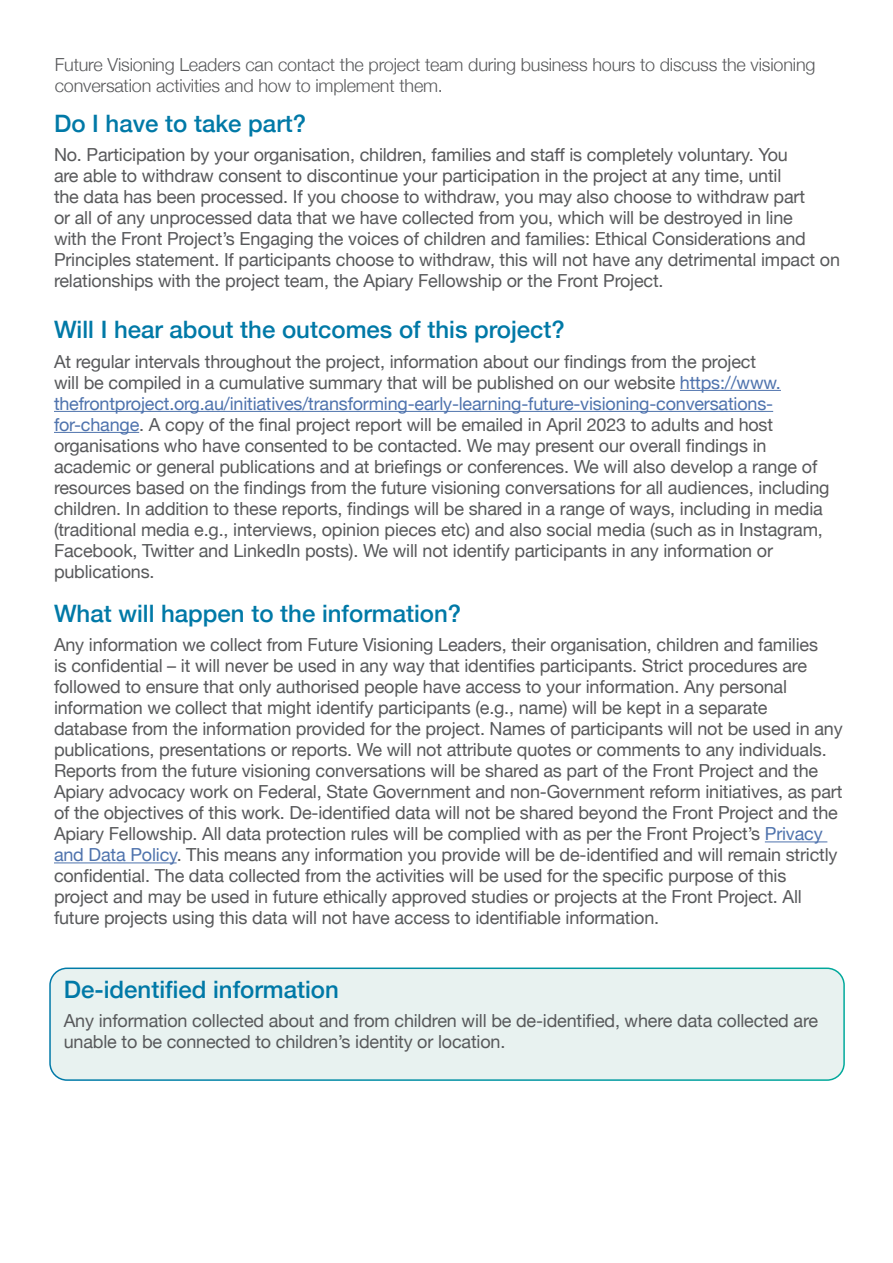
<style>
.page{position:relative;width:893px;height:1263px;background:#fff}
.page>*{position:absolute;margin:0;border:0;box-sizing:border-box;transform-origin:0 0}
.t1{font:500 24px "Helvetica Neue";color:#0079a7}
.t2{font:18px/21px "Helvetica Neue";letter-spacing:-.01em;color:#58595b}
.t3{font:300 18px/21px "Helvetica Neue";letter-spacing:-.01em;color:#58595b}
.s1{color:#4f73ad}
</style>
<div class="page">
<hr style="left:680px;top:390px;width:101px;height:1px;background:#4f73ad">
<hr style="left:54px;top:411px;width:719px;height:1px;background:#4f73ad">
<hr style="left:54px;top:432px;width:85px;height:1px;background:#4f73ad">
<hr style="left:765px;top:841px;width:62px;height:1px;background:#4f73ad">
<hr style="left:54px;top:862px;width:123px;height:1px;background:#4f73ad">
<div style="left:50px;top:968px;width:794px;height:112px;background:#e8f2f0;border-radius:17px"></div>
<div style="left:49px;top:967px;width:796px;height:114px;border:2px solid #fff;border-radius:17px"></div>
<p class="t3" style="left:55px;top:53px;width:762px">Future Visioning Leaders can contact the project team during business hours to discuss the visioning conversation activities and how to implement them.</p>
<h1 class="t1" style="left:54px;top:104px;width:254px">Do I have to take part?</h1>
<p class="t2" style="left:54px;top:145px;width:787px">No. Participation by your organisation, children, families and staff is completely voluntary. You<br>are able to withdraw consent to discontinue your participation in the project at any time, until<br>the data has been processed. If you choose to withdraw, you may also choose to withdraw part<br>or all of any unprocessed data that we have collected from you, which will be destroyed in line<br>with the Front Project’s Engaging the voices of children and families: Ethical Considerations and Principles statement. If participants choose to withdraw, this will not have any detrimental impact on relationships with the project team, the Apiary Fellowship or the Front Project.</p>
<h1 class="t1" style="left:54px;top:310px;width:512px">Will I hear about the outcomes of this project?</h1>
<p class="t2" style="left:54px;top:352px;width:777px">At regular intervals throughout the project, information about our findings from the project<br>will be compiled in a cumulative summary that will be published on our website <span class="s1">https://www. thefrontproject.org.au/initiatives/transforming-early-learning-future-visioning-conversations&shy;for-change</span>. A copy of the final project report will be emailed in April 2023 to adults and host organisations who have consented to be contacted. We may present our overall findings in academic or general publications and at briefings or conferences. We will also develop a range of resources based on the findings from the future visioning conversations for all audiences, including children. In addition to these reports, findings will be shared in a range of ways, including in media (traditional media e.g., interviews, opinion pieces etc) and also social media (such as in Instagram, Facebook, Twitter and LinkedIn posts). We will not identify participants in any information or publications.</p>
<h1 class="t1" style="left:54px;top:594px;width:409px">What will happen to the information?</h1>
<p class="t2" style="left:54px;top:635px;width:790px">Any information we collect from Future Visioning Leaders, their organisation, children and families<br>is confidential – it will never be used in any way that identifies participants. Strict procedures are followed to ensure that only authorised people have access to your information. Any personal information we collect that might identify participants (e.g., name) will be kept in a separate database from the information provided for the project. Names of participants will not be used in any publications, presentations or reports. We will not attribute quotes or comments to any individuals.<br>Reports from the future visioning conversations will be shared as part of the Front Project and the Apiary advocacy work on Federal, State Government and non-Government reform initiatives, as part of the objectives of this work. De-identified data will not be shared beyond the Front Project and the Apiary Fellowship. All data protection rules will be complied with as per the Front Project’s <span class="s1">Privacy and Data Policy</span>. This means any information you provide will be de-identified and will remain strictly confidential. The data collected from the activities will be used for the specific purpose of this project and may be used in future ethically approved studies or projects at the Front Project. All future projects using this data will not have access to identifiable information.</p>
<h1 class="t1" style="left:64px;top:970px;width:277px">De-identified information</h1>
<p class="t2" style="left:64px;top:1011px;width:756px">Any information collected about and from children will be de-identified, where data collected are unable to be connected to children’s identity or location.</p>
</div>
